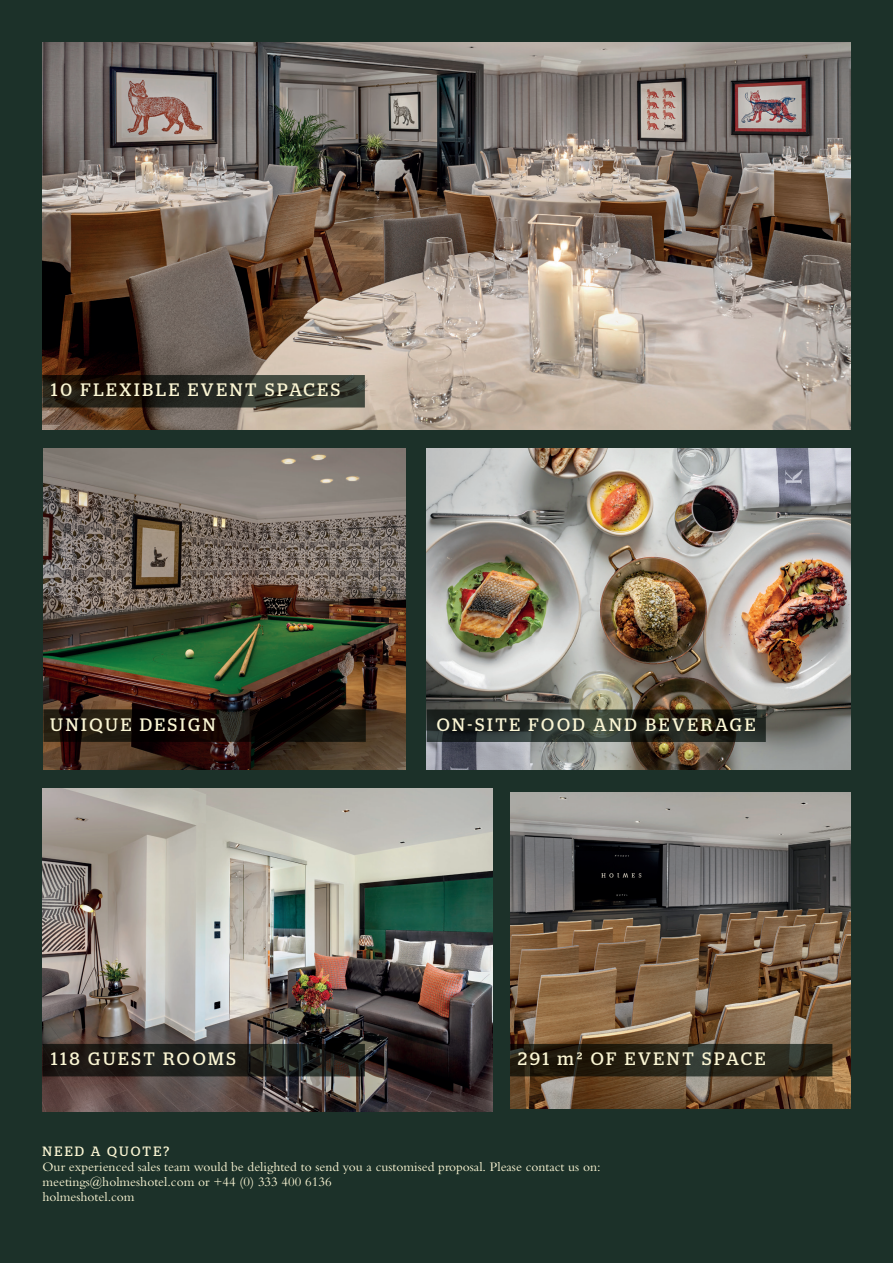
<style>
.page{position:relative;width:893px;height:1263px;background:#1c3129}
.page>*{position:absolute;margin:0;border:0;box-sizing:border-box;transform-origin:0 0}
.t1{font:18px "Stag";letter-spacing:.15em;color:#fbf6d4}
.t2{font:13.5px/15px "Bembo MT Pro";color:#fbf6d4}
.t3{font:13.5px "Stag";letter-spacing:.17em;color:#fbf6d4}
</style>
<div class="page">
<img style="left:427px;top:448px;width:423px;height:322px">
<img style="left:510px;top:792px;width:340px;height:317px">
<img style="left:43px;top:43px;width:807px;height:387px">
<img style="left:43px;top:788px;width:450px;height:323px">
<svg style="left:510px;top:1044px;width:322px;height:32px"></svg>
<svg style="left:43px;top:375px;width:322px;height:32px"></svg>
<svg style="left:427px;top:709px;width:339px;height:33px"></svg>
<svg style="left:43px;top:1044px;width:322px;height:32px"></svg>
<img style="left:43px;top:448px;width:363px;height:322px">
<svg style="left:43px;top:709px;width:323px;height:33px;background:#140e09"></svg>
<p class="t1" style="left:51px;top:379px;width:290px">10 FLEXIBLE EVENT SPACES</p>
<p class="t1" style="left:50px;top:714px;width:167px">UNIQUE DESIGN</p>
<p class="t1" style="left:51px;top:1048px;width:186px">118 GUEST ROOMS</p>
<p class="t1" style="left:437px;top:714px;width:320px">ON-SITE FOOD AND BEVERAGE</p>
<p class="t1" style="left:518px;top:1048px;width:249px">291 m2 OF EVENT SPACE</p>
<p class="t3" style="left:43px;top:1144px;width:128px">NEED A QUOTE?</p>
<p class="t2" style="left:43px;top:1159px;width:560px">Our experienced sales team would be delighted to send you a customised proposal. Please contact us on: meetings@holmeshotel.com or +44 (0) 333 400 6136</p>
<p class="t2" style="left:43px;top:1189px;width:94px">holmeshotel.com</p>
</div>
